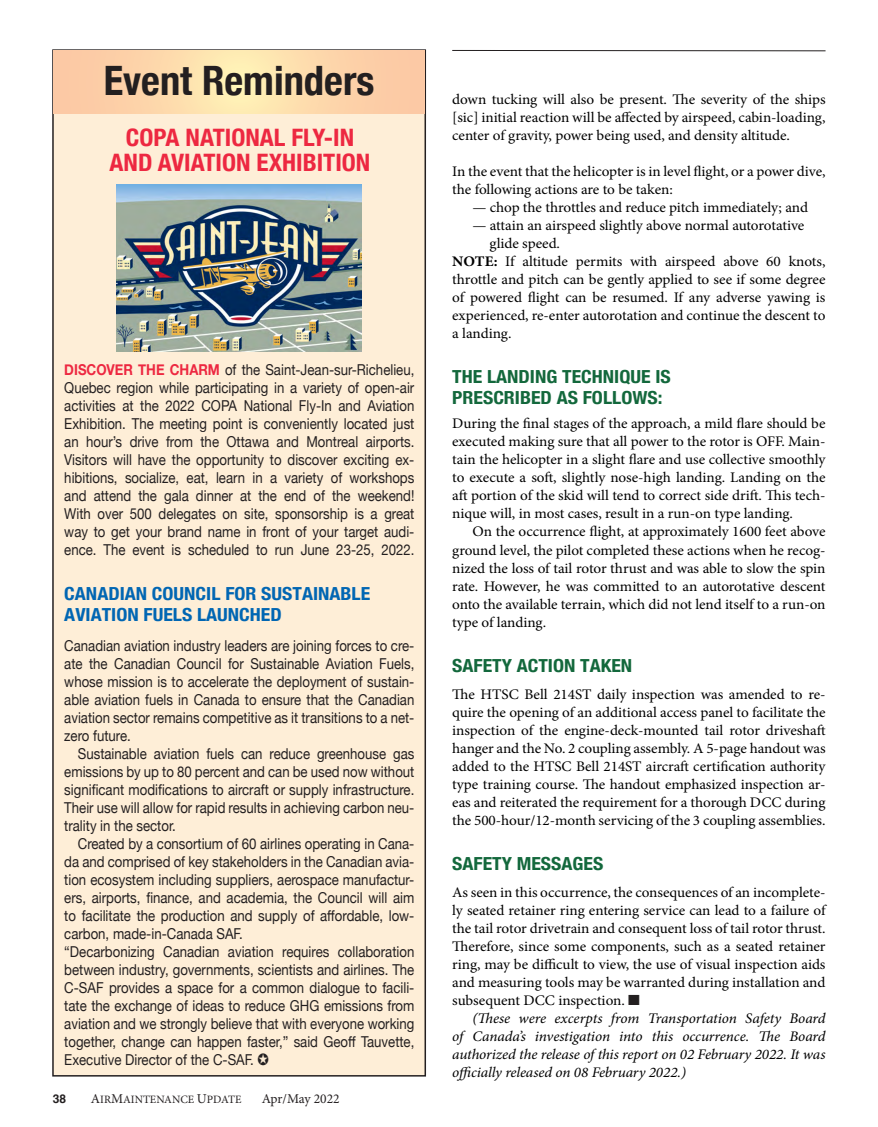
<style>
.page{position:relative;width:878px;height:1127px;background:#fff}
.page>*{position:absolute;margin:0;border:0;box-sizing:border-box;transform-origin:0 0}
.contents_departments{font:700 condensed 40.5px "Helvetica Neue";color:#231f20}
.Upcoming_Events_Text{font:700 condensed 24px/25.5px "Helvetica Neue";color:#ed2841;text-align:center;scale:1.05 1}
.Industry_Forum_heads{font:700 condensed 18px/21px "Helvetica Neue";color:#13683c;scale:1.1 1}
.Industry_Forum_heads-2{font:700 condensed 18px/21px "Helvetica Neue";color:#0166b3;scale:1.1 1}
.Upcoming_Events_Text-2{font:15px/18px "Helvetica Neue";color:#231f20;text-align:justify;scale:.88 1}
.body_copy_-_no_inden{font:14.7px/18px "Minion Pro";letter-spacing:-.005em;color:#000;text-align:justify;scale:1.04 1}
.body_copy_-_indent{font:14.7px/18px "Minion Pro";letter-spacing:-.005em;color:#000;text-align:justify;scale:1.04 1}
.body_copy_-_indent-2{font:italic 14.7px/18px "Minion Pro";letter-spacing:-.01em;color:#000;text-align:justify;scale:1.04 1}
.t1{font:13.5px "Minion Pro";letter-spacing:-.01em;color:#231f20}
.t2{font:700 12px "Helvetica";color:#231f20}
.t3{font:11.25px "Minion Pro";color:#231f20}
.s1{font-weight:700;color:#ed2841}
.s2{font-size:13.5px}
.s3{font-weight:700}
.s4{color:#231f20}
</style>
<div class="page">
<svg style="left:452px;top:50px;width:374px;height:2px"></svg>
<div style="left:53px;top:50px;width:372px;height:1025px;background:#feeed7"></div>
<div style="left:52px;top:49px;width:374px;height:1027px;border:2px solid #231f20"></div>
<svg style="left:54px;top:51px;width:370px;height:63px;background:#fdd8ab"></svg>
<img style="left:116px;top:184px;width:245px;height:167px">
<p class="contents_departments" style="left:104px;top:47px;width:272px">Event Reminders</p>
<p class="Upcoming_Events_Text" style="left:110px;top:123px;width:250px">COPA NATIONAL FLY-IN<br>AND AVIATION EXHIBITION</p>
<p class="Upcoming_Events_Text-2" style="left:64px;top:361px;width:399px"><span class="s1">DISCOVER THE CHARM</span> of the Saint-Jean-sur-Richelieu, Quebec region while participating in a variety of open-air activities at the 2022 COPA National Fly-In and Aviation Exhibition. The meeting point is conveniently located just an hour’s drive from the Ottawa and Montreal airports.<br>Visitors will have the opportunity to discover exciting ex&shy;hibitions, socialize, eat, learn in a variety of workshops and attend the gala dinner at the end of the weekend!<br>With over 500 delegates on site, sponsorship is a great way to get your brand name in front of your target audi&shy;ence. The event is scheduled to run June 23-25, 2022.</p>
<p class="Industry_Forum_heads-2" style="left:64px;top:581px;width:279px">CANADIAN COUNCIL FOR SUSTAINABLE<br>AVIATION FUELS LAUNCHED</p>
<p class="Upcoming_Events_Text-2" style="left:64px;top:637px;width:399px">Canadian aviation industry leaders are joining forces to cre&shy;ate the Canadian Council for Sustainable Aviation Fuels, whose mission is to accelerate the deployment of sustain&shy;able aviation fuels in Canada to ensure that the Canadian aviation sector remains competitive as it transitions to a net&shy;zero future.</p>
<p class="Upcoming_Events_Text-2" style="left:64px;top:745px;width:399px;text-indent:14px">Sustainable aviation fuels can reduce greenhouse gas emissions by up to 80 percent and can be used now without significant modifications to aircraft or supply infrastructure.<br>Their use will allow for rapid results in achieving carbon neu&shy;trality in the sector.</p>
<p class="Upcoming_Events_Text-2" style="left:64px;top:835px;width:399px;text-indent:14px">Created by a consortium of 60 airlines operating in Cana&shy;da and comprised of key stakeholders in the Canadian avia&shy;tion ecosystem including suppliers, aerospace manufactur&shy;ers, airports, finance, and academia, the Council will aim to facilitate the production and supply of affordable, low&shy;carbon, made-in-Canada SAF.</p>
<p class="Upcoming_Events_Text-2" style="left:64px;top:943px;width:399px">“Decarbonizing Canadian aviation requires collaboration between industry, governments, scientists and airlines. The C-SAF provides a space for a common dialogue to facili&shy;tate the exchange of ideas to reduce GHG emissions from aviation and we strongly believe that with everyone working together, change can happen faster,” said Geoff Tauvette, Executive Director of the C-SAF.</p>
<p class="t2" style="left:53px;top:1089px;width:15px">38</p>
<p class="t3" style="left:91px;top:1091px;width:152px"><span class="s2">A</span>IR<span class="s2">M</span>AINTENANCE <span class="s2">U</span>PDATE</p>
<p class="t1" style="left:262px;top:1089px;width:79px">Apr/May 2022</p>
<p class="body_copy_-_indent" style="left:452px;top:90px;width:360px">down tucking will also be present. The severity of the ships [sic] initial reaction will be affected by airspeed, cabin-loading, center of gravity, power being used, and density altitude.</p>
<p class="body_copy_-_no_inden" style="left:452px;top:162px;width:360px">In the event that the helicopter is in level flight, or a power dive, the following actions are to be taken:</p>
<p class="body_copy_-_indent" style="left:472px;top:198px;width:324px">— chop the throttles and reduce pitch immediately; and</p>
<p class="body_copy_-_indent" style="left:489px;top:216px;width:304px;text-indent:-17px">— attain an airspeed slightly above normal autorotative glide speed.</p>
<p class="body_copy_-_no_inden" style="left:452px;top:252px;width:360px"><span class="s3">NOTE:</span> If altitude permits with airspeed above 60 knots, throttle and pitch can be gently applied to see if some degree of powered flight can be resumed. If any adverse yawing is experienced, re-enter autorotation and continue the descent to a landing.</p>
<p class="Industry_Forum_heads" style="left:452px;top:365px;width:200px">THE LANDING TECHNIQUE IS<br>PRESCRIBED AS FOLLOWS:</p>
<p class="body_copy_-_no_inden" style="left:452px;top:414px;width:360px">During the final stages of the approach, a mild flare should be executed making sure that all power to the rotor is OFF. Main&shy;tain the helicopter in a slight flare and use collective smoothly to execute a soft, slightly nose-high landing. Landing on the aft portion of the skid will tend to correct side drift. This tech&shy;nique will, in most cases, result in a run-on type landing.</p>
<p class="body_copy_-_indent" style="left:452px;top:522px;width:360px;text-indent:20px">On the occurrence flight, at approximately 1600 feet above ground level, the pilot completed these actions when he recog&shy;nized the loss of tail rotor thrust and was able to slow the spin rate. However, he was committed to an autorotative descent onto the available terrain, which did not lend itself to a run-on type of landing.</p>
<p class="Industry_Forum_heads" style="left:452px;top:653px;width:165px">SAFETY ACTION TAKEN</p>
<p class="body_copy_-_no_inden" style="left:452px;top:684px;width:360px">The HTSC Bell 214ST daily inspection was amended to re&shy;quire the opening of an additional access panel to facilitate the inspection of the engine-deck-mounted tail rotor driveshaft hanger and the No. 2 coupling assembly. A 5-page handout was added to the HTSC Bell 214ST aircraft certification authority type training course. The handout emphasized inspection ar&shy;eas and reiterated the requirement for a thorough DCC during the 500-hour/12-month servicing of the 3 coupling assemblies.</p>
<p class="Industry_Forum_heads" style="left:452px;top:851px;width:139px">SAFETY MESSAGES</p>
<p class="body_copy_-_no_inden" style="left:452px;top:882px;width:360px">As seen in this occurrence, the consequences of an incomplete&shy;ly seated retainer ring entering service can lead to a failure of the tail rotor drivetrain and consequent loss of tail rotor thrust.<br>Therefore, since some components, such as a seated retainer ring, may be difficult to view, the use of visual inspection aids and measuring tools may be warranted during installation and subsequent DCC inspection. <span class="s4">■</span></p>
<p class="body_copy_-_indent-2" style="left:452px;top:1008px;width:360px;text-indent:20px">(These were excerpts from Transportation Safety Board of Canada’s investigation into this occurrence. The Board authorized the release of this report on 02 February 2022. It was officially released on 08 February 2022.)</p>
</div>
